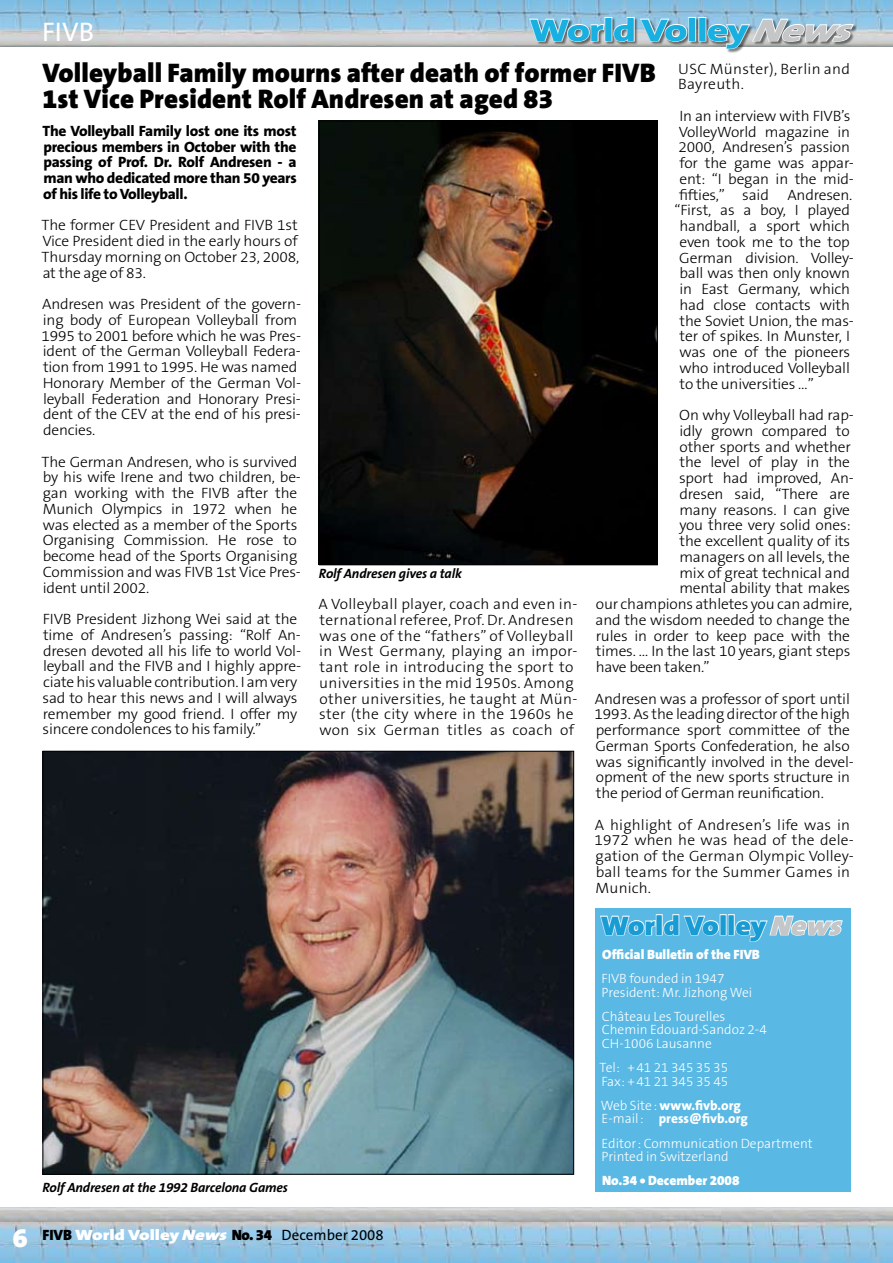
<style>
.page{position:relative;width:893px;height:1263px;background:#fff}
.page>*{position:absolute;margin:0;border:0;box-sizing:border-box;transform-origin:0 0}
.t1{font:800 31.5px "The Sans B8";letter-spacing:-.03em;color:#18afe1;scale:1.34 1}
.t2{font:900 27px/25.5px "The Sans B9";letter-spacing:.005em;color:#000}
.t3{font:900 27px "The Sans B9";letter-spacing:-.02em;color:#199bd3;scale:1.1 1}
.t4{font:27px "The Sans B5 Plain";color:#fff}
.t5{font:300 15px/15.8px "The Sans B3";letter-spacing:-.01em;color:#000}
.t6{font:300 15px/15.8px "The Sans B3";letter-spacing:.02em;color:#000}
.t7{font:800 15px/15.8px "The Sans B8";letter-spacing:-.02em;color:#000;text-align:justify}
.t8{font:300 15px/15.8px "The Sans B3";letter-spacing:.01em;color:#000}
.t9{font:15px "The Sans B5 Plain";color:#000}
.t10{font:300 13.5px/13.5px "The Sans B3";color:#fff}
.t11{font:italic 700 13.5px "The Sans B7";letter-spacing:-.01em;color:#000}
.t12{font:900 13.5px "The Sans B9";color:#fff}
.t13{font:800 13.5px/13.5px "The Sans B8";color:#fff}
.s1{font-style:italic;color:#c5c6c8}
.s2{font-family:"The Sans B9";font-weight:900;font-size:27px;color:#fff}
.s3{font-family:"The Sans B9";font-weight:900}
.s4{font-family:"The Sans B9";font-weight:900;color:#fff}
.s5{font-family:"The Sans B9";font-weight:900;font-style:italic;color:#fff}
.s6{font-family:"The Sans B3";font-weight:300}
</style>
<div class="page">
<img style="left:0;top:0;width:893px;height:47px">
<img style="left:0;top:1207px;width:893px;height:56px">
<div style="left:529px;top:17px;width:364px;height:60px;background:#000;opacity:.5"></div>
<svg style="left:528px;top:2px;width:77px;height:60px"></svg>
<div style="left:604px;top:17px;width:8px;height:24px;border:2px solid #fff"></div>
<svg style="left:613px;top:16px;width:75px;height:27px"></svg>
<div style="left:688px;top:17px;width:8px;height:24px;border:2px solid #fff"></div>
<div style="left:698px;top:17px;width:8px;height:24px;border:2px solid #fff"></div>
<svg style="left:707px;top:0;width:148px;height:50px"></svg>
<img style="left:321px;top:123px;width:335px;height:440px">
<div style="left:319px;top:121px;width:339px;height:444px;border:1px solid #000"></div>
<img style="left:45px;top:753px;width:527px;height:419px">
<div style="left:595px;top:908px;width:255px;height:284px;background:#5ab8e4"></div>
<svg style="left:600px;top:914px;width:57px;height:22px"></svg>
<div style="left:656px;top:914px;width:7px;height:21px;border:2px solid #fff"></div>
<svg style="left:663px;top:914px;width:57px;height:22px"></svg>
<div style="left:720px;top:914px;width:7px;height:21px;border:2px solid #fff"></div>
<div style="left:728px;top:914px;width:7px;height:21px;border:2px solid #fff"></div>
<svg style="left:735px;top:915px;width:108px;height:27px"></svg>
<h2 class="t4" style="left:42px;top:18px;width:53px">FIVB</h2>
<h1 class="t1" style="left:529px;top:13px;width:252px">World Volley<span class="s1">News</span></h1>
<p class="t6" style="left:678px;top:61px;width:173px">USC Münster), Berlin and<br>Bayreuth.</p>
<p class="t5" style="left:679px;top:108px;width:172px">In an interview with FIVB’s</p>
<p class="t5" style="left:679px;top:124px;width:173px">VolleyWorld magazine in</p>
<p class="t5" style="left:679px;top:140px;width:173px">2000, Andresen’s passion</p>
<p class="t5" style="left:679px;top:156px;width:176px">for the game was appar-</p>
<p class="t5" style="left:679px;top:171px;width:176px">ent: “I began in the mid-</p>
<p class="t5" style="left:679px;top:187px;width:175px">fifties,” said Andresen.</p>
<p class="t5" style="left:674px;top:203px;width:177px">“First, as a boy, I played</p>
<p class="t5" style="left:679px;top:219px;width:172px">handball, a sport which</p>
<p class="t5" style="left:679px;top:234px;width:172px">even took me to the top</p>
<p class="t5" style="left:679px;top:250px;width:176px">German division. Volley-</p>
<p class="t5" style="left:679px;top:266px;width:172px">ball was then only known</p>
<p class="t5" style="left:679px;top:282px;width:172px">in East Germany, which</p>
<p class="t5" style="left:679px;top:297px;width:172px">had close contacts with</p>
<p class="t5" style="left:680px;top:313px;width:176px">the Soviet Union, the mas-</p>
<p class="t5" style="left:680px;top:329px;width:172px">ter of spikes. In Munster, I</p>
<p class="t5" style="left:679px;top:345px;width:172px">was one of the pioneers</p>
<p class="t5" style="left:679px;top:360px;width:172px">who introduced Volleyball</p>
<p class="t5" style="left:680px;top:376px;width:136px">to the universities …”</p>
<p class="t5" style="left:679px;top:408px;width:176px">On why Volleyball had rap-</p>
<p class="t5" style="left:679px;top:423px;width:172px">idly grown compared to</p>
<p class="t5" style="left:680px;top:439px;width:173px">other sports and whether</p>
<p class="t5" style="left:680px;top:455px;width:172px">the level of play in the</p>
<p class="t5" style="left:679px;top:471px;width:176px">sport had improved, An-</p>
<p class="t5" style="left:679px;top:486px;width:172px">dresen said, “There are</p>
<p class="t5" style="left:679px;top:502px;width:172px">many reasons. I can give</p>
<p class="t5" style="left:679px;top:518px;width:173px">you three very solid ones:</p>
<p class="t5" style="left:680px;top:534px;width:172px">the excellent quality of its</p>
<p class="t5" style="left:679px;top:549px;width:172px">managers on all levels, the</p>
<p class="t5" style="left:679px;top:565px;width:172px">mix of great technical and</p>
<p class="t5" style="left:679px;top:581px;width:172px">mental ability that makes</p>
<p class="t5" style="left:596px;top:597px;width:258px">our champions athletes you can admire,</p>
<p class="t5" style="left:595px;top:612px;width:256px">and the wisdom needed to change the</p>
<p class="t5" style="left:596px;top:628px;width:256px">rules in order to keep pace with the</p>
<p class="t5" style="left:596px;top:644px;width:256px">times. … In the last 10 years, giant steps</p>
<p class="t5" style="left:596px;top:660px;width:115px">have been taken.”</p>
<p class="t5" style="left:594px;top:691px;width:261px">Andresen was a professor of sport until 1993. As the leading director of the high performance sport committee of the German Sports Confederation, he also was significantly involved in the devel&shy;opment of the new sports structure in the period of German reunification.</p>
<p class="t8" style="left:594px;top:817px;width:261px">A highlight of Andresen’s life was in<br>1972 when he was head of the dele&shy;gation of the German Olympic Volley&shy;ball teams for the Summer Games in<br>Munich.</p>
<h2 class="t2" style="left:43px;top:61px;width:615px">Volleyball Family mourns after death of former FIVB<br>1st Vice President Rolf Andresen at aged 83</h2>
<p class="t7" style="left:43px;top:123px;width:256px">The Volleyball Family lost one its most precious members in October with the passing of Prof. Dr. Rolf Andresen - a man who dedicated more than 50 years of his life to Volleyball.</p>
<p class="t5" style="left:42px;top:218px;width:259px;text-align:justify">The former CEV President and FIVB 1st Vice President died in the early hours of Thursday morning on October 23, 2008, at the age of 83.</p>
<p class="t5" style="left:42px;top:297px;width:261px">Andresen was President of the govern&shy;ing body of European Volleyball from 1995 to 2001 before which he was Pres&shy;ident of the German Volleyball Federa&shy;tion from 1991 to 1995. He was named Honorary Member of the German Vol&shy;leyball Federation and Honorary Presi&shy;dent of the CEV at the end of his presi&shy;dencies.</p>
<p class="t5" style="left:42px;top:454px;width:261px">The German Andresen, who is survived by his wife Irene and two children, be&shy;gan working with the FIVB after the Munich Olympics in 1972 when he was elected as a member of the Sports Organising Commission. He rose to become head of the Sports Organising Commission and was FIVB 1st Vice Pres&shy;ident until 2002.</p>
<p class="t5" style="left:43px;top:612px;width:260px">FIVB President Jizhong Wei said at the time of Andresen’s passing: “Rolf An&shy;dresen devoted all his life to world Vol&shy;leyball and the FIVB and I highly appre&shy;ciate his valuable contribution. I am very sad to hear this news and I will always remember my good friend. I offer my sincere condolences to his family.”</p>
<p class="t11" style="left:319px;top:566px;width:145px">Rolf Andresen gives a talk</p>
<p class="t6" style="left:319px;top:597px;width:260px">A Volleyball player, coach and even in&shy;ternational referee, Prof. Dr. Andresen was one of the “fathers” of Volleyball in West Germany, playing an impor&shy;tant role in introducing the sport to universities in the mid 1950s. Among other universities, he taught at Mün&shy;ster (the city where in the 1960s he won six German titles as coach of</p>
<p class="t11" style="left:43px;top:1180px;width:247px">Rolf Andresen at the 1992 Barcelona Games</p>
<p class="t9" style="left:13px;top:1227px;width:373px"><span class="s2">6</span> <span class="s3">FIVB</span> <span class="s4">World Volley</span><span class="s5">News</span><span class="s3">No.34</span> December 2008</p>
<h2 class="t3" style="left:601px;top:911px;width:227px">World Volley<span class="s1">News</span></h2>
<p class="t12" style="left:602px;top:947px;width:159px">Official Bulletin of the FIVB</p>
<p class="t10" style="left:601px;top:972px;width:152px">FIVB founded in 1947<br>President: Mr. Jizhong Wei</p>
<p class="t10" style="left:602px;top:1010px;width:167px">Château Les Tourelles<br>Chemin Edouard-Sandoz 2-4<br>CH-1006 Lausanne</p>
<p class="t10" style="left:600px;top:1061px;width:130px">Tel: +41 21 345 35 35<br>Fax: +41 21 345 35 45</p>
<p class="t13" style="left:601px;top:1099px;width:149px"><span class="s6">Web Site:</span> www.fivb.org<br><span class="s6">E-mail:</span> press@fivb.org</p>
<p class="t10" style="left:601px;top:1137px;width:213px">Editor: Communication Department<br>Printed in Switzerland</p>
<p class="t12" style="left:602px;top:1174px;width:139px">No.34 • December 2008</p>
</div>
